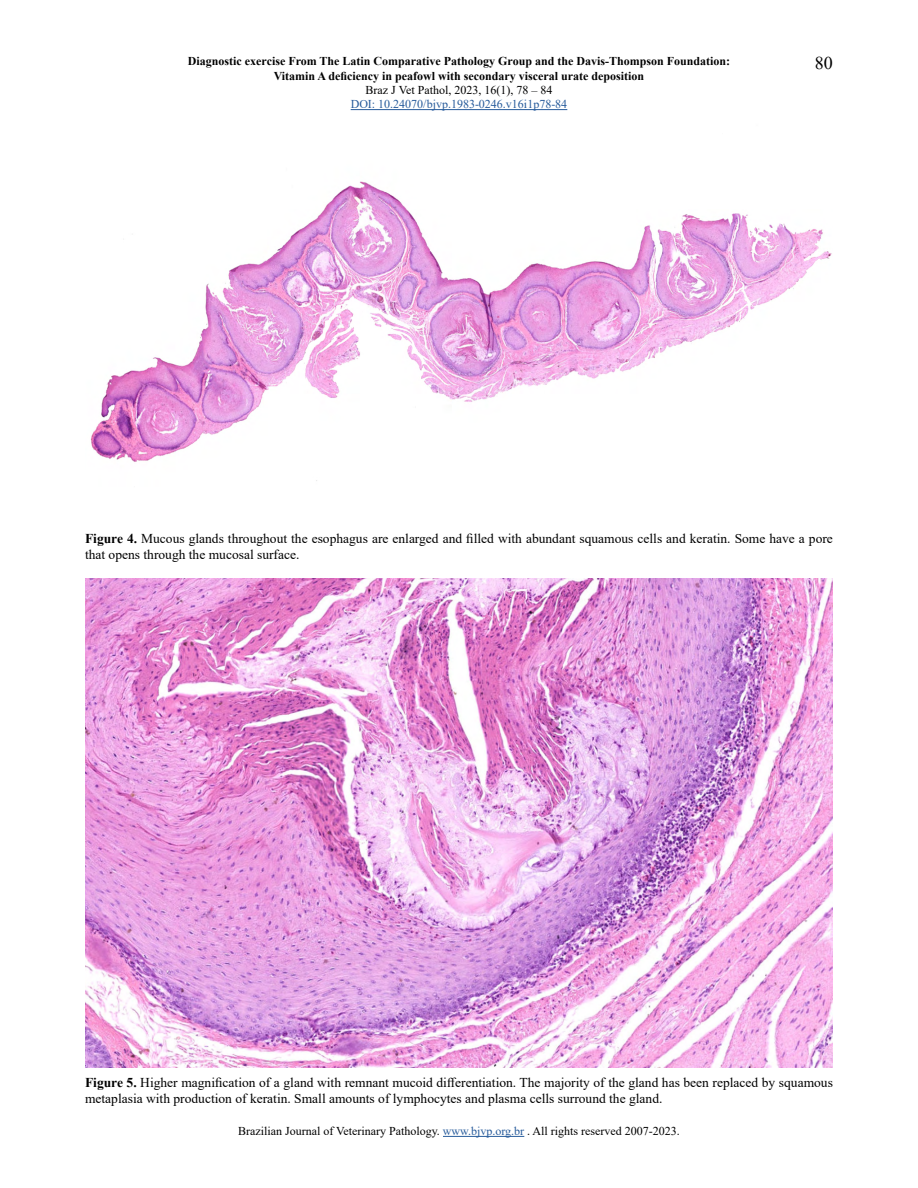
<style>
.page{position:relative;width:918px;height:1188px;background:#fff}
.page>*{position:absolute;margin:0;border:0;box-sizing:border-box;transform-origin:0 0}
.t1{font:18px "Times New Roman";color:#000}
.t2{font:13.5px/16.2px "Times New Roman";color:#000}
.t3{font:700 12px/14.4px "Times New Roman";color:#000;text-align:center}
.t4{font:12px "Times New Roman";color:#000}
.t5{font:12px "Times New Roman";color:#275b9b}
.s1{font-weight:700}
.s2{color:#275b9b}
</style>
<div class="page">
<hr style="left:443px;top:1136px;width:81px;height:1px;background:#275b9b">
<hr style="left:351px;top:109px;width:216px;height:1px;background:#275b9b">
<img style="left:90px;top:181px;width:742px;height:300px">
<img style="left:85px;top:578px;width:748px;height:489px">
<p class="t3" style="left:188px;top:54px;width:544px">Diagnostic exercise From The Latin Comparative Pathology Group and the Davis-Thompson Foundation:<br>Vitamin A deficiency in peafowl with secondary visceral urate deposition</p>
<p class="t4" style="left:366px;top:81px;width:188px">Braz J Vet Pathol, 2023, 16(1), 78 – 84</p>
<p class="t5" style="left:351px;top:96px;width:218px">DOI: 10.24070/bjvp.1983-0246.v16i1p78-84</p>
<h1 class="t1" style="left:815px;top:51px;width:19px">80</h1>
<p class="t2" style="left:85px;top:530px;width:749px"><span class="s1">Figure 4.</span> Mucous glands throughout the esophagus are enlarged and filled with abundant squamous cells and keratin. Some have a pore that opens through the mucosal surface.</p>
<p class="t2" style="left:85px;top:1074px;width:749px"><span class="s1">Figure 5.</span> Higher magnification of a gland with remnant mucoid differentiation. The majority of the gland has been replaced by squamous metaplasia with production of keratin. Small amounts of lymphocytes and plasma cells surround the gland.</p>
<p class="t4" style="left:238px;top:1123px;width:443px">Brazilian Journal of Veterinary Pathology. <span class="s2">www.bjvp.org.br</span> . All rights reserved 2007-2023.</p>
</div>
